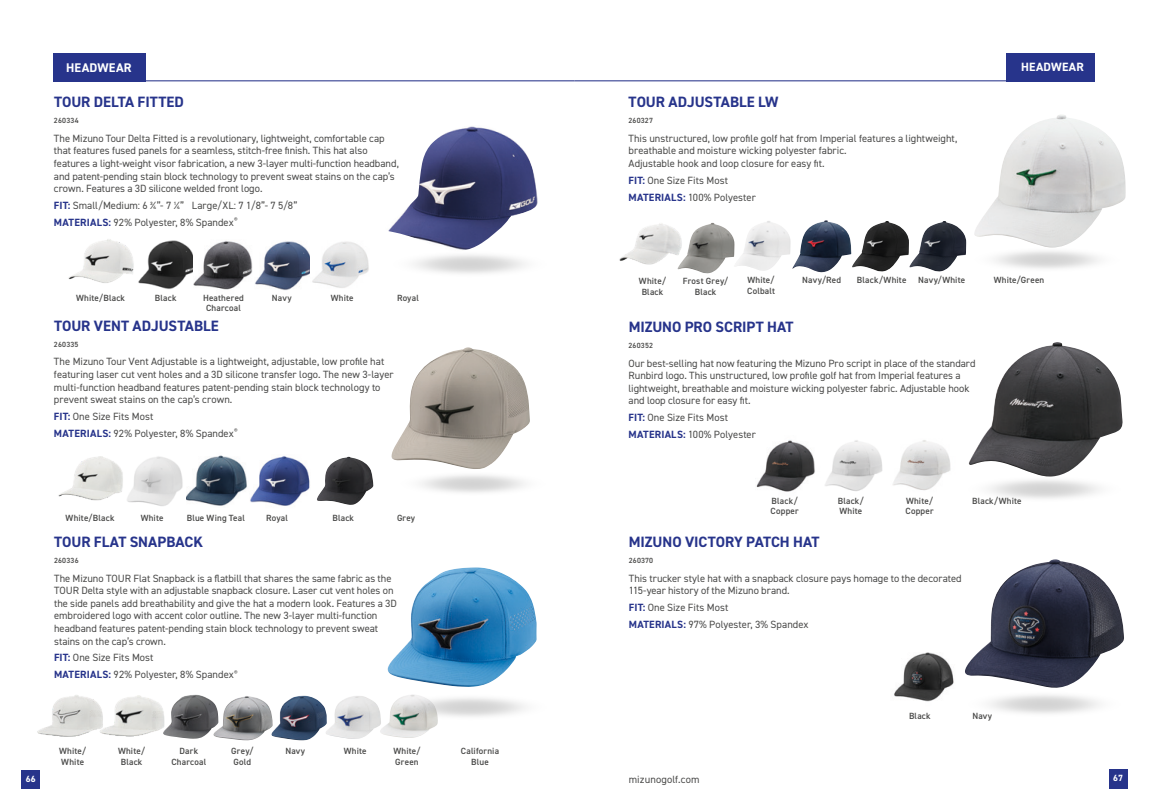
<style>
.page{position:relative;width:1149px;height:808px;background:#fff}
.page>*{position:absolute;margin:0;border:0;box-sizing:border-box;transform-origin:0 0}
.t1{font:700 15px "DIN2014";letter-spacing:-.005em;color:#27348b}
.t2{font:700 12.6px "DIN2014";letter-spacing:.02em;color:#fff}
.t3{font:700 12px "DIN2014";letter-spacing:.02em;color:#fff}
.t4{font:10.5px/12.6px "DIN2014";color:#4b4b4a}
.t5{font:600 9px/10.5px "DIN2014";letter-spacing:.02em;color:#4b4b4a}
.t6{font:700 9px "DIN2014";color:#fff}
.t7{font:600 7.5px "DIN2014";letter-spacing:.03em;color:#4b4b4a}
.s1{font-weight:700;color:#27348b}
</style>
<div class="page">
<div style="left:21px;top:770px;width:19px;height:19px;background:#27348b"></div>
<img style="left:138px;top:240px;width:56px;height:49px">
<img style="left:68px;top:239px;width:66px;height:44px">
<img style="left:194px;top:241px;width:59px;height:49px">
<img style="left:255px;top:241px;width:55px;height:50px">
<img style="left:312px;top:241px;width:57px;height:47px">
<img style="left:218px;top:696px;width:53px;height:45px">
<img style="left:271px;top:696px;width:54px;height:44px">
<img style="left:325px;top:696px;width:52px;height:43px">
<div style="left:54px;top:53px;width:91px;height:28px;background:#27348b"></div>
<hr style="left:54px;top:80px;width:520px;height:1px;background:#27348b">
<div style="left:1108px;top:769px;width:19px;height:19px;background:#27348b"></div>
<div style="left:1006px;top:53px;width:88px;height:28px;background:#27348b"></div>
<hr style="left:574px;top:80px;width:520px;height:1px;background:#27348b">
<img style="left:377px;top:694px;width:148px;height:39px">
<img style="left:387px;top:126px;width:151px;height:125px">
<img style="left:387px;top:567px;width:149px;height:120px">
<img style="left:965px;top:236px;width:133px;height:33px">
<img style="left:250px;top:456px;width:60px;height:50px">
<img style="left:391px;top:347px;width:139px;height:122px">
<img style="left:186px;top:455px;width:61px;height:51px">
<img style="left:127px;top:456px;width:56px;height:50px">
<img style="left:58px;top:456px;width:65px;height:45px">
<img style="left:970px;top:115px;width:156px;height:132px">
<img style="left:677px;top:223px;width:56px;height:51px">
<img style="left:619px;top:223px;width:65px;height:43px">
<img style="left:733px;top:221px;width:57px;height:50px">
<img style="left:792px;top:220px;width:59px;height:53px">
<img style="left:851px;top:221px;width:114px;height:51px">
<img style="left:317px;top:457px;width:56px;height:48px">
<img style="left:756px;top:440px;width:59px;height:52px">
<img style="left:825px;top:440px;width:58px;height:51px">
<img style="left:968px;top:342px;width:155px;height:134px">
<img style="left:893px;top:440px;width:58px;height:51px">
<img style="left:964px;top:559px;width:160px;height:129px">
<img style="left:894px;top:652px;width:61px;height:50px">
<img style="left:167px;top:695px;width:51px;height:44px">
<img style="left:106px;top:695px;width:61px;height:42px">
<img style="left:37px;top:695px;width:69px;height:42px">
<p class="t2" style="left:66px;top:59px;width:67px">HEADWEAR</p>
<p class="t3" style="left:1020px;top:59px;width:64px">HEADWEAR</p>
<h1 class="t1" style="left:54px;top:92px;width:131px">TOUR DELTA FITTED</h1>
<h1 class="t1" style="left:628px;top:92px;width:151px">TOUR ADJUSTABLE LW</h1>
<p class="t7" style="left:54px;top:116px;width:26px">260334</p>
<p class="t7" style="left:628px;top:116px;width:26px">260327</p>
<p class="t4" style="left:54px;top:132px;width:346px">The Mizuno Tour Delta Fitted is a revolutionary, lightweight, comfortable cap that features fused panels for a seamless, stitch-free finish. This hat also features a light-weight visor fabrication, a new 3-layer multi-function headband, and patent-pending stain block technology to prevent sweat stains on the cap’s crown. Features a 3D silicone welded front logo.</p>
<p class="t4" style="left:54px;top:197px;width:245px;line-height:16.8px"><span class="s1">FIT:</span> Small/Medium: 6 ¾”- 7 ¼” Large/XL: 7 1/8”- 7 5/8”<br><span class="s1">MATERIALS:</span> 92% Polyester, 8% Spandex<sup>®</sup></p>
<p class="t4" style="left:628px;top:132px;width:330px">This unstructured, low profile golf hat from Imperial features a lightweight, breathable and moisture wicking polyester fabric.<br>Adjustable hook and loop closure for easy fit.</p>
<p class="t4" style="left:628px;top:172px;width:129px;line-height:16.8px"><span class="s1">FIT:</span> One Size Fits Most<br><span class="s1">MATERIALS:</span> 100% Polyester</p>
<p class="t5" style="left:76px;top:292px;width:50px">White/Black</p>
<p class="t5" style="left:155px;top:292px;width:23px">Black</p>
<p class="t5" style="left:203px;top:292px;width:42px;text-align:center">Heathered<br>Charcoal</p>
<p class="t5" style="left:272px;top:292px;width:21px">Navy</p>
<p class="t5" style="left:330px;top:292px;width:24px">White</p>
<p class="t5" style="left:397px;top:292px;width:23px">Royal</p>
<p class="t5" style="left:638px;top:276px;width:29px;text-align:center">White/<br>Black</p>
<p class="t5" style="left:747px;top:275px;width:29px">White/<br>Colbalt</p>
<p class="t5" style="left:802px;top:275px;width:40px">Navy/Red</p>
<p class="t5" style="left:856px;top:275px;width:51px">Black/White</p>
<p class="t5" style="left:917px;top:275px;width:48px">Navy/White</p>
<p class="t5" style="left:993px;top:275px;width:52px">White/Green</p>
<p class="t5" style="left:682px;top:276px;width:47px;text-align:center">Frost Grey/<br>Black</p>
<h1 class="t1" style="left:54px;top:316px;width:166px">TOUR VENT ADJUSTABLE</h1>
<h1 class="t1" style="left:628px;top:317px;width:166px">MIZUNO PRO SCRIPT HAT</h1>
<p class="t7" style="left:54px;top:339px;width:26px">260335</p>
<p class="t7" style="left:628px;top:340px;width:26px">260352</p>
<p class="t4" style="left:54px;top:355px;width:341px">The Mizuno Tour Vent Adjustable is a lightweight, adjustable, low profile hat featuring laser cut vent holes and a 3D silicone transfer logo. The new 3-layer multi-function headband features patent-pending stain block technology to prevent sweat stains on the cap’s crown.</p>
<p class="t4" style="left:54px;top:408px;width:185px;line-height:16.8px"><span class="s1">FIT:</span> One Size Fits Most<br><span class="s1">MATERIALS:</span> 92% Polyester, 8% Spandex<sup>®</sup></p>
<p class="t4" style="left:628px;top:356px;width:348px">Our best-selling hat now featuring the Mizuno Pro script in place of the standard Runbird logo. This unstructured, low profile golf hat from Imperial features a lightweight, breathable and moisture wicking polyester fabric. Adjustable hook and loop closure for easy fit.</p>
<p class="t4" style="left:628px;top:409px;width:129px;line-height:16.8px"><span class="s1">FIT:</span> One Size Fits Most<br><span class="s1">MATERIALS:</span> 100% Polyester</p>
<p class="t5" style="left:66px;top:513px;width:50px">White/Black</p>
<p class="t5" style="left:141px;top:513px;width:24px">White</p>
<p class="t5" style="left:187px;top:513px;width:60px">Blue Wing Teal</p>
<p class="t5" style="left:266px;top:513px;width:23px">Royal</p>
<p class="t5" style="left:332px;top:513px;width:23px">Black</p>
<p class="t5" style="left:397px;top:513px;width:20px">Grey</p>
<p class="t5" style="left:770px;top:495px;width:30px">Black/<br>Copper</p>
<p class="t5" style="left:837px;top:495px;width:28px">Black/<br>White</p>
<p class="t5" style="left:905px;top:495px;width:30px">White/<br>Copper</p>
<p class="t5" style="left:971px;top:495px;width:51px">Black/White</p>
<h1 class="t1" style="left:54px;top:532px;width:150px">TOUR FLAT SNAPBACK</h1>
<h1 class="t1" style="left:628px;top:532px;width:192px">MIZUNO VICTORY PATCH HAT</h1>
<p class="t7" style="left:54px;top:555px;width:26px">260336</p>
<p class="t7" style="left:628px;top:555px;width:26px">260370</p>
<p class="t4" style="left:54px;top:571px;width:344px">The Mizuno TOUR Flat Snapback is a flatbill that shares the same fabric as the TOUR Delta style with an adjustable snapback closure. Laser cut vent holes on the side panels add breathability and give the hat a modern look. Features a 3D embroidered logo with accent color outline. The new 3-layer multi-function headband features patent-pending stain block technology to prevent sweat stains on the cap’s crown.</p>
<p class="t4" style="left:54px;top:649px;width:185px;line-height:16.8px"><span class="s1">FIT:</span> One Size Fits Most<br><span class="s1">MATERIALS:</span> 92% Polyester, 8% Spandex<sup>®</sup></p>
<p class="t4" style="left:628px;top:572px;width:334px">This trucker style hat with a snapback closure pays homage to the decorated<br>115-year history of the Mizuno brand.</p>
<p class="t4" style="left:628px;top:599px;width:181px;line-height:16.8px"><span class="s1">FIT:</span> One Size Fits Most<br><span class="s1">MATERIALS:</span> 97% Polyester, 3% Spandex</p>
<p class="t5" style="left:908px;top:710px;width:23px">Black</p>
<p class="t5" style="left:972px;top:710px;width:21px">Navy</p>
<p class="t5" style="left:59px;top:746px;width:29px">White/<br>White</p>
<p class="t5" style="left:118px;top:746px;width:29px;text-align:center">White/<br>Black</p>
<p class="t5" style="left:171px;top:746px;width:36px;text-align:center">Dark<br>Charcoal</p>
<p class="t5" style="left:231px;top:746px;width:24px">Grey/<br>Gold</p>
<p class="t5" style="left:285px;top:746px;width:21px">Navy</p>
<p class="t5" style="left:344px;top:746px;width:24px">White</p>
<p class="t5" style="left:393px;top:746px;width:29px">White/<br>Green</p>
<p class="t5" style="left:461px;top:745px;width:40px;text-align:center">California<br>Blue</p>
<p class="t6" style="left:26px;top:773px;width:11px">66</p>
<p class="t6" style="left:1112px;top:772px;width:11px">67</p>
<p class="t4" style="left:628px;top:773px;width:72px">mizunogolf.com</p>
</div>
